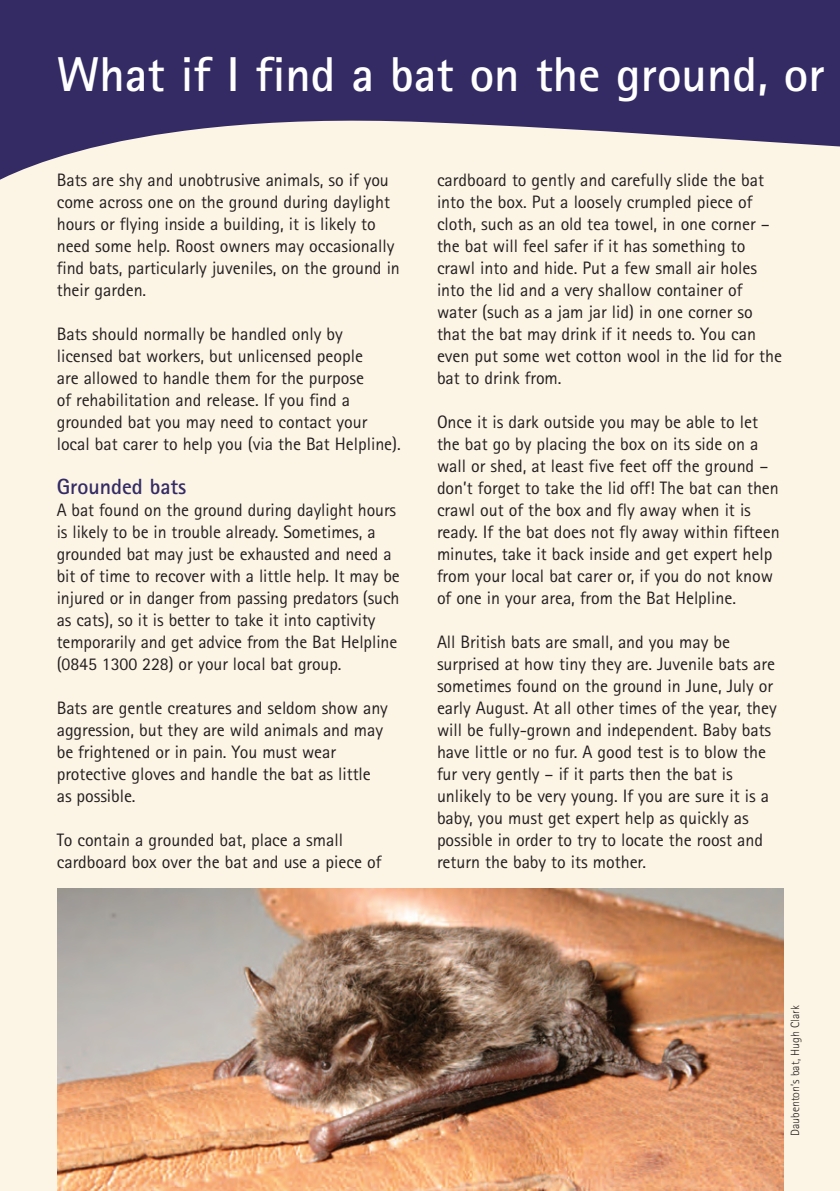
<style>
.page{position:relative;width:840px;height:1191px;background:#fff}
.page>*{position:absolute;margin:0;border:0;box-sizing:border-box;transform-origin:0 0}
.t1{font:700 49px "Rotis Sans Serif";color:#fff}
.t2{font:700 22px "Rotis Sans Serif";letter-spacing:-.005em;color:#342b65}
.t3{font:18px/22px "Rotis Sans Serif";letter-spacing:-.005em;color:#231f20}
.t4{font:300 12px "Rotis Sans Serif";color:#231f20}
</style>
<div class="page">
<div style="left:0;top:25px;width:839px;height:1166px;background:#fcf5e5"></div>
<svg style="left:0;top:0;width:839px;height:180px;fill:#342b65"></svg>
<img style="left:58px;top:889px;width:724px;height:302px">
<h1 class="t1" style="left:57px;top:57px;width:769px">What if I find a bat on the ground, or</h1>
<p class="t3" style="left:57px;top:171px;width:344px">Bats are shy and unobtrusive animals, so if you come across one on the ground during daylight hours or flying inside a building, it is likely to need some help. Roost owners may occasionally find bats, particularly juveniles, on the ground in their garden.</p>
<p class="t3" style="left:57px;top:325px;width:345px">Bats should normally be handled only by licensed bat workers, but unlicensed people<br>are allowed to handle them for the purpose<br>of rehabilitation and release. If you find a grounded bat you may need to contact your local bat carer to help you (via the Bat Helpline).</p>
<p class="t2" style="left:57px;top:479px;width:131px">Grounded bats</p>
<p class="t3" style="left:57px;top:501px;width:344px">A bat found on the ground during daylight hours is likely to be in trouble already. Sometimes, a grounded bat may just be exhausted and need a bit of time to recover with a little help. It may be injured or in danger from passing predators (such as cats), so it is better to take it into captivity temporarily and get advice from the Bat Helpline (0845 1300 228) or your local bat group.</p>
<p class="t3" style="left:57px;top:699px;width:332px">Bats are gentle creatures and seldom show any aggression, but they are wild animals and may be frightened or in pain. You must wear protective gloves and handle the bat as little as possible.</p>
<p class="t3" style="left:57px;top:831px;width:326px">To contain a grounded bat, place a small cardboard box over the bat and use a piece of</p>
<p class="t3" style="left:437px;top:171px;width:346px">cardboard to gently and carefully slide the bat into the box. Put a loosely crumpled piece of cloth, such as an old tea towel, in one corner – the bat will feel safer if it has something to crawl into and hide. Put a few small air holes into the lid and a very shallow container of water (such as a jam jar lid) in one corner so that the bat may drink if it needs to. You can even put some wet cotton wool in the lid for the bat to drink from.</p>
<p class="t3" style="left:437px;top:413px;width:344px">Once it is dark outside you may be able to let the bat go by placing the box on its side on a wall or shed, at least five feet off the ground – don’t forget to take the lid off! The bat can then crawl out of the box and fly away when it is ready. If the bat does not fly away within fifteen minutes, take it back inside and get expert help from your local bat carer or, if you do not know of one in your area, from the Bat Helpline.</p>
<p class="t3" style="left:437px;top:633px;width:341px">All British bats are small, and you may be surprised at how tiny they are. Juvenile bats are sometimes found on the ground in June, July or early August. At all other times of the year, they will be fully-grown and independent. Baby bats have little or no fur. A good test is to blow the fur very gently – if it parts then the bat is unlikely to be very young. If you are sure it is a baby, you must get expert help as quickly as possible in order to try to locate the roost and return the baby to its mother.</p>
<p class="t4" style="left:790px;top:1136px;width:133px;rotate:-90deg">Daubenton’s bat, Hugh Clark</p>
</div>
